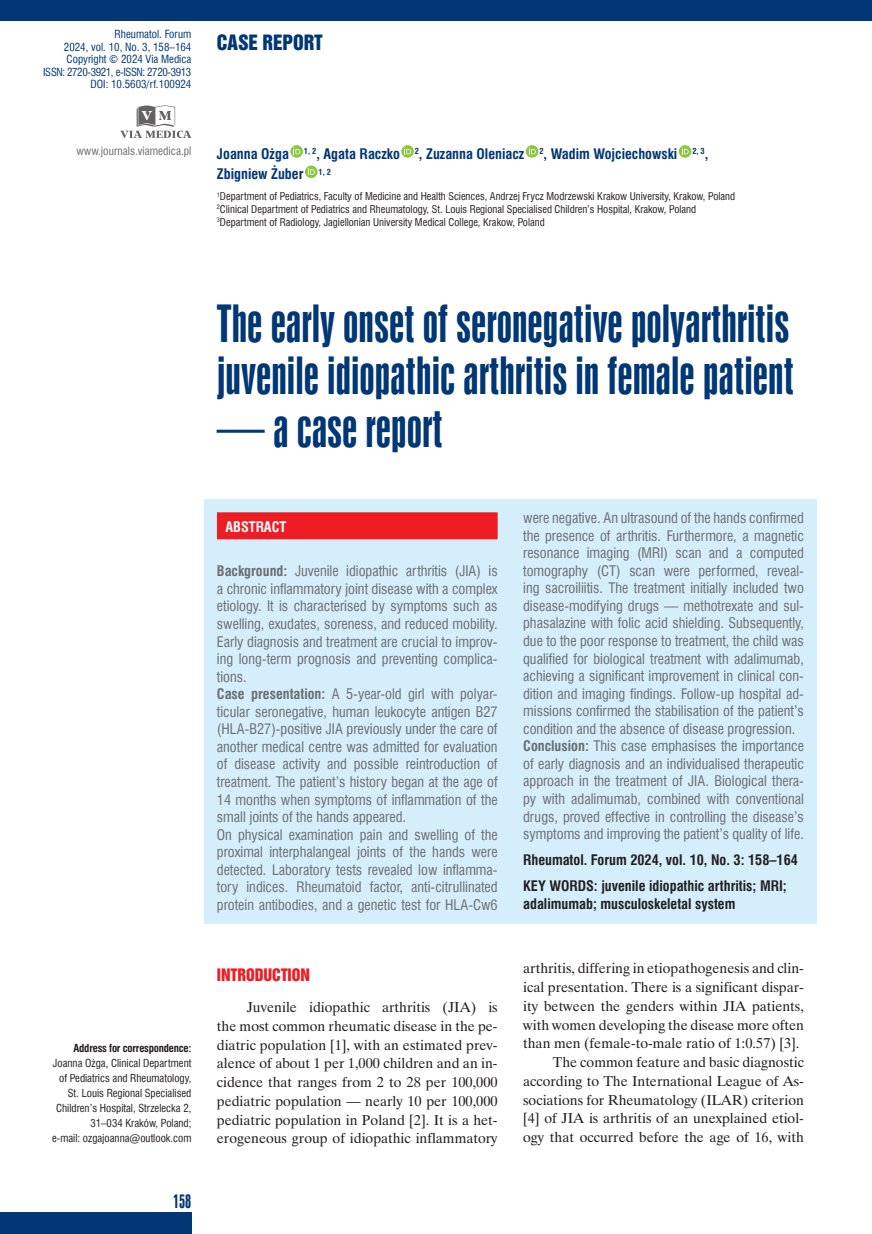
<style>
.page{position:relative;width:872px;height:1234px;background:#fff}
.page>*{position:absolute;margin:0;border:0;box-sizing:border-box;transform-origin:0 0}
._02_Tytul{font:48px/52.5px "Swis 924 EU";color:#013775}
.t1{font:19.35px "Swis 921 EU";color:#013775}
.t2{font:18px "Swis 924 EU";color:#013775}
._12_Srodtytul_1{font:15.75px "Swis 921 EU";color:#ee1d23}
._06_Streszczenie_tek{font:14.25px/17.5px "Swis 721 Cn EU";color:#6c6d70;text-align:justify}
._08_Tekst{font:14.25px/18.8px "Time Ibis EE";color:#231f20;text-align:justify}
._03_Autor{font:700 14.25px/20.4px "Swis 721 Cn EU";color:#013775}
._06_Streszczenie_slo{font:700 14.25px/17.5px "Swis 721 Cn EU";color:#231f20}
._06_Streszczenie_pod{font:700 14.25px "Swis 721 Cn EU";color:#231f20}
._06_Streszczenie_tyt{font:700 14.25px "Swis 721 Cn EU";color:#fff}
.t3{font:11.25px "Swis 721 Cn EU";color:#6c6d70}
.t4{font:10.95px/12.6px "Swis 721 Cn EU";color:#013775;text-align:right}
._05_Adres_koresponde{font:10.8px/15px "Swis 721 Cn EU";color:#231f20;text-align:right}
._05_Adres_koresponde-2{font:700 10.8px "Swis 721 Cn EU";letter-spacing:-.02em;color:#231f20}
._03_Afiliacje{font:10.5px "Swis 721 Cn EU";color:#231f20}
.s1{font-weight:700}
</style>
<div class="page">
<div style="left:0;top:1212px;width:191px;height:21px;background:#013775"></div>
<div style="left:0;top:0;width:872px;height:21px;background:#013775"></div>
<svg style="left:120px;top:105px;width:71px;height:33px"></svg>
<svg style="left:290px;top:145px;width:13px;height:13px"></svg>
<svg style="left:293px;top:147px;width:7px;height:7px"></svg>
<svg style="left:401px;top:145px;width:13px;height:13px"></svg>
<svg style="left:404px;top:147px;width:7px;height:7px"></svg>
<svg style="left:526px;top:145px;width:12px;height:13px"></svg>
<svg style="left:529px;top:147px;width:7px;height:7px"></svg>
<svg style="left:679px;top:145px;width:12px;height:13px"></svg>
<svg style="left:682px;top:147px;width:6px;height:7px"></svg>
<div style="left:305px;top:165px;width:12px;height:13px;background:#8bc63e;border-radius:50%"></div>
<svg style="left:308px;top:168px;width:7px;height:7px"></svg>
<div style="left:204px;top:499px;width:612px;height:424px;background:#d4effb"></div>
<div style="left:217px;top:512px;width:280px;height:27px;background:#ee1d23"></div>
<p class="t4" style="left:43px;top:28px;width:150px">Rheumatol. Forum<br>2024, vol. 10, No. 3, 158–164<br>Copyright © 2024 Via Medica<br>ISSN: 2720-3921, e-ISSN: 2720-3913<br>DOI: 10.5603/rf.100924</p>
<p class="t1" style="left:217px;top:29px;width:107px">CASE REPORT</p>
<p class="t3" style="left:76px;top:144px;width:116px">www.journals.viamedica.pl</p>
<p class="_03_Autor" style="left:217px;top:144px;width:493px">Joanna Ożga <sup>1,</sup> <sup>2</sup>, Agata Raczko <sup>2</sup>, Zuzanna Oleniacz <sup>2</sup>, Wadim Wojciechowski <sup>2,</sup> <sup>3</sup>,<br>Zbigniew Żuber <sup>1,</sup> <sup>2</sup></p>
<p class="_03_Afiliacje" style="left:217px;top:189px;width:519px"><sup>1</sup>Department of Pediatrics, Faculty of Medicine and Health Sciences, Andrzej Frycz Modrzewski Krakow University, Krakow, Poland</p>
<p class="_03_Afiliacje" style="left:217px;top:202px;width:481px"><sup>2</sup>Clinical Department of Pediatrics and Rheumatology, St. Louis Regional Specialised Children’s Hospital, Krakow, Poland</p>
<p class="_03_Afiliacje" style="left:217px;top:215px;width:329px"><sup>3</sup>Department of Radiology, Jagiellonian University Medical College, Krakow, Poland</p>
<p class="_02_Tytul" style="left:217px;top:297px;width:578px">The early onset of seronegative polyarthritis juvenile idiopathic arthritis in female patient</p>
<p class="_02_Tytul" style="left:217px;top:402px;width:227px">— a case report</p>
<p class="_05_Adres_koresponde-2" style="left:74px;top:1041px;width:119px">Address for correspondence:</p>
<p class="_05_Adres_koresponde" style="left:52px;top:1055px;width:141px">Joanna Ożga, Clinical Department of Pediatrics and Rheumatology,<br>St. Louis Regional Specialised<br>Children’s Hospital, Strzelecka 2,<br>31–034 Kraków, Poland;<br>e-mail: ozgajoanna@outlook.com</p>
<p class="t2" style="left:173px;top:1190px;width:20px">158</p>
<p class="_06_Streszczenie_tyt" style="left:225px;top:518px;width:62px">ABSTRACT</p>
<p class="_06_Streszczenie_tek" style="left:217px;top:562px;width:282px"><span class="s1">Background:</span> Juvenile idiopathic arthritis (JIA) is a chronic inflammatory joint disease with a complex etiology. It is characterised by symptoms such as swelling, exudates, soreness, and reduced mobility.<br>Early diagnosis and treatment are crucial to improv&shy;ing long-term prognosis and preventing complica&shy;tions.</p>
<p class="_06_Streszczenie_tek" style="left:217px;top:685px;width:282px"><span class="s1">Case presentation:</span> A 5-year-old girl with polyar&shy;ticular seronegative, human leukocyte antigen B27 (HLA-B27)-positive JIA previously under the care of another medical centre was admitted for evaluation of disease activity and possible reintroduction of treatment. The patient’s history began at the age of 14 months when symptoms of inflammation of the small joints of the hands appeared.</p>
<p class="_06_Streszczenie_tek" style="left:217px;top:825px;width:282px">On physical examination pain and swelling of the proximal interphalangeal joints of the hands were detected. Laboratory tests revealed low inflamma&shy;tory indices. Rheumatoid factor, anti-citrullinated protein antibodies, and a genetic test for HLA-Cw6</p>
<p class="_12_Srodtytul_1" style="left:217px;top:963px;width:95px">INTRODUCTION</p>
<p class="_08_Tekst" style="left:217px;top:997px;width:282px;text-indent:30px">Juvenile idiopathic arthritis (JIA) is the most common rheumatic disease in the pe&shy;diatric population [1], with an estimated prev&shy;alence of about 1 per 1,000 children and an in&shy;cidence that ranges from 2 to 28 per 100,000 pediatric population — nearly 10 per 100,000 pediatric population in Poland [2]. It is a het&shy;erogeneous group of idiopathic inflammatory</p>
<p class="_06_Streszczenie_tek" style="left:523px;top:509px;width:282px">were negative. An ultrasound of the hands confirmed the presence of arthritis. Furthermore, a magnetic resonance imaging (MRI) scan and a computed tomography (CT) scan were performed, reveal&shy;ing sacroiliitis. The treatment initially included two disease-modifying drugs — methotrexate and sul&shy;phasalazine with folic acid shielding. Subsequently, due to the poor response to treatment, the child was qualified for biological treatment with adalimumab, achieving a significant improvement in clinical con&shy;dition and imaging findings. Follow-up hospital ad&shy;missions confirmed the stabilisation of the patient’s condition and the absence of disease progression.</p>
<p class="_06_Streszczenie_tek" style="left:523px;top:737px;width:282px"><span class="s1">Conclusion:</span> This case emphasises the importance of early diagnosis and an individualised therapeutic approach in the treatment of JIA. Biological thera&shy;py with adalimumab, combined with conventional drugs, proved effective in controlling the disease’s symptoms and improving the patient’s quality of life.</p>
<p class="_06_Streszczenie_pod" style="left:523px;top:851px;width:276px">Rheumatol. Forum 2024, vol. 10, No. 3: 158–164</p>
<p class="_06_Streszczenie_slo" style="left:523px;top:877px;width:265px">KEY WORDS: juvenile idiopathic arthritis; MRI; adalimumab; musculoskeletal system</p>
<p class="_08_Tekst" style="left:523px;top:958px;width:282px">arthritis, differing in etiopathogenesis and clin&shy;ical presentation. There is a significant dispar&shy;ity between the genders within JIA patients, with women developing the disease more often than men (female-to-male ratio of 1:0.57) [3].</p>
<p class="_08_Tekst" style="left:523px;top:1052px;width:282px;text-indent:30px">The common feature and basic diagnostic according to The International League of As&shy;sociations for Rheumatology (ILAR) criterion [4] of JIA is arthritis of an unexplained etiol&shy;ogy that occurred before the age of 16, with</p>
</div>
